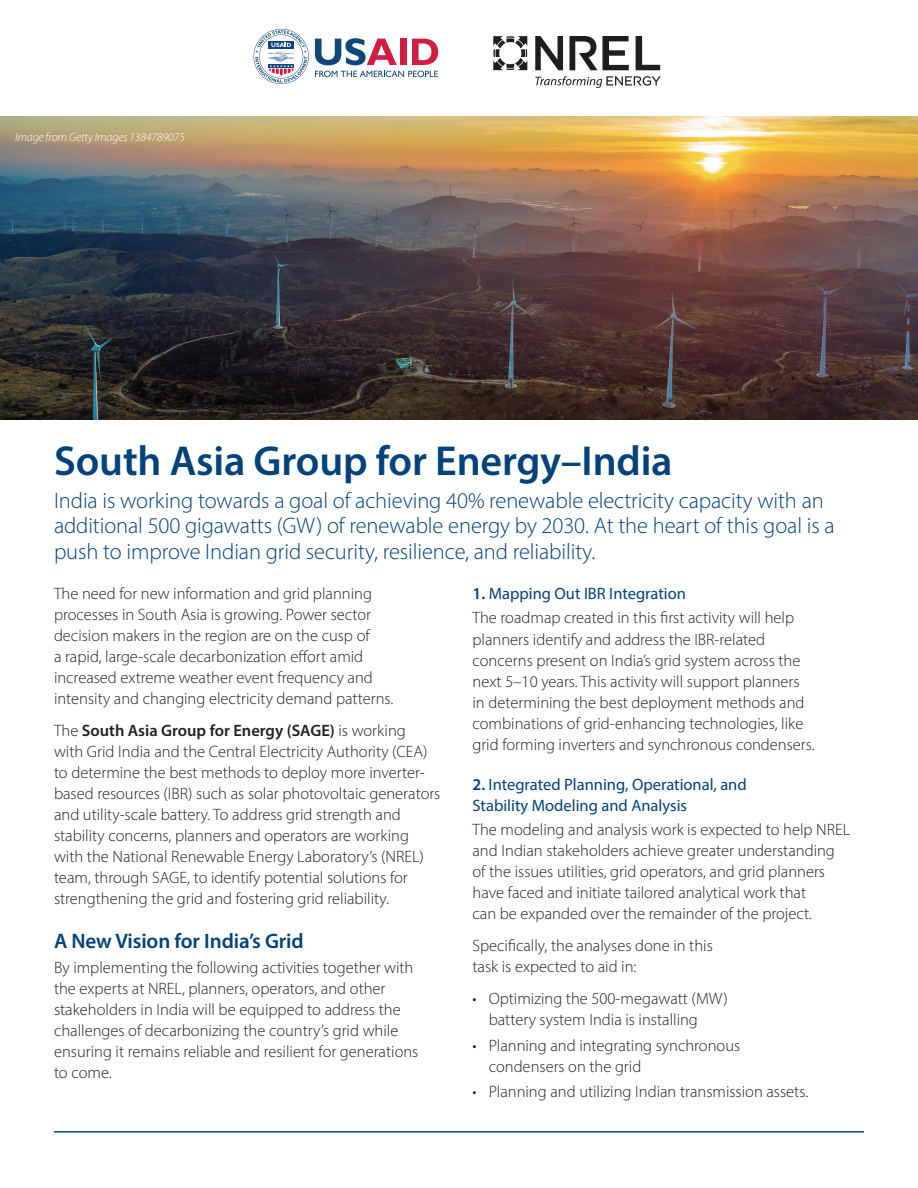
<style>
.page{position:relative;width:918px;height:1188px;background:#fff}
.page>*{position:absolute;margin:0;border:0;box-sizing:border-box;transform-origin:0 0}
.t1{font:600 42px "Myriad Pro";letter-spacing:-.005em;color:#01427c}
.t2{font:300 22.5px/25.5px "Myriad Pro";letter-spacing:-.005em;color:#01427c}
.t3{font:600 21px "Myriad Pro";letter-spacing:-.005em;color:#01427c}
.t4{font:300 16.5px/21px "Myriad Pro";color:#231f20}
.t5{font:16.5px/21px "Myriad Pro";color:#01427c}
.t6{font:italic 300 12px "Myriad Pro";letter-spacing:-.01em;color:#fff}
.s1{font-weight:600}
</style>
<div class="page">
<hr style="left:54px;top:1131px;width:810px;height:2px;background:#01427c">
<img style="left:0;top:117px;width:918px;height:302px">
<svg style="left:493px;top:36px;width:34px;height:34px"></svg>
<svg style="left:535px;top:36px;width:28px;height:34px"></svg>
<svg style="left:569px;top:36px;width:60px;height:34px"></svg>
<svg style="left:636px;top:36px;width:24px;height:34px"></svg>
<svg style="left:535px;top:76px;width:126px;height:12px"></svg>
<svg style="left:315px;top:71px;width:123px;height:6px"></svg>
<svg style="left:315px;top:38px;width:82px;height:27px"></svg>
<div style="left:400px;top:39px;width:6px;height:26px;background:#cf1e41"></div>
<svg style="left:412px;top:39px;width:26px;height:26px"></svg>
<svg style="left:254px;top:29px;width:55px;height:55px"></svg>
<p class="t6" style="left:15px;top:129px;width:171px">Image from Getty Images 1384789075</p>
<h1 class="t1" style="left:54px;top:435px;width:620px">South Asia Group for Energy–India</h1>
<h3 class="t2" style="left:54px;top:487px;width:782px">India is working towards a goal of achieving 40% renewable electricity capacity with an additional 500 gigawatts (GW) of renewable energy by 2030. At the heart of this goal is a push to improve Indian grid security, resilience, and reliability.</h3>
<p class="t4" style="left:54px;top:583px;width:341px">The need for new information and grid planning processes in South Asia is growing. Power sector decision makers in the region are on the cusp of<br>a rapid, large-scale decarbonization efort amid increased extreme weather event frequency and intensity and changing electricity demand patterns.</p>
<p class="t4" style="left:54px;top:720px;width:388px">The <span class="s1">South Asia Group for Energy (SAGE)</span> is working<br>with Grid India and the Central Electricity Authority (CEA) to determine the best methods to deploy more inverter&shy;based resources (IBR) such as solar photovoltaic generators and utility-scale battery. To address grid strength and stability concerns, planners and operators are working with the National Renewable Energy Laboratory’s (NREL) team, through SAGE, to identify potential solutions for strengthening the grid and fostering grid reliability.</p>
<h3 class="t3" style="left:54px;top:927px;width:251px">A New Vision for India’s Grid</h3>
<p class="t4" style="left:54px;top:957px;width:366px">By implementing the following activities together with the experts at NREL, planners, operators, and other stakeholders in India will be equipped to address the challenges of decarbonizing the country’s grid while ensuring it remains reliable and resilient for generations to come.</p>
<p class="t5" style="left:473px;top:583px;width:215px"><span class="s1">1.</span> Mapping Out IBR Integration</p>
<p class="t4" style="left:473px;top:607px;width:344px">The roadmap created in this frst activity will help planners identify and address the IBR-related concerns present on India’s grid system across the next 5–10 years. This activity will support planners in determining the best deployment methods and combinations of grid-enhancing technologies, like grid forming inverters and synchronous condensers.</p>
<p class="t5" style="left:473px;top:774px;width:276px"><span class="s1">2.</span> Integrated Planning, Operational, and<br>Stability Modeling and Analysis</p>
<p class="t4" style="left:473px;top:819px;width:379px">The modeling and analysis work is expected to help NREL and Indian stakeholders achieve greater understanding of the issues utilities, grid operators, and grid planners have faced and initiate tailored analytical work that<br>can be expanded over the remainder of the project.</p>
<p class="t4" style="left:473px;top:935px;width:242px">Specifcally, the analyses done in this task is expected to aid in:</p>
<p class="t4" style="left:489px;top:988px;width:241px;text-indent:-16px">• Optimizing the 500-megawatt (MW) battery system India is installing</p>
<p class="t4" style="left:489px;top:1034px;width:253px;text-indent:-16px">• Planning and integrating synchronous condensers on the grid</p>
<p class="t4" style="left:473px;top:1081px;width:337px">• Planning and utilizing Indian transmission assets.</p>
</div>
